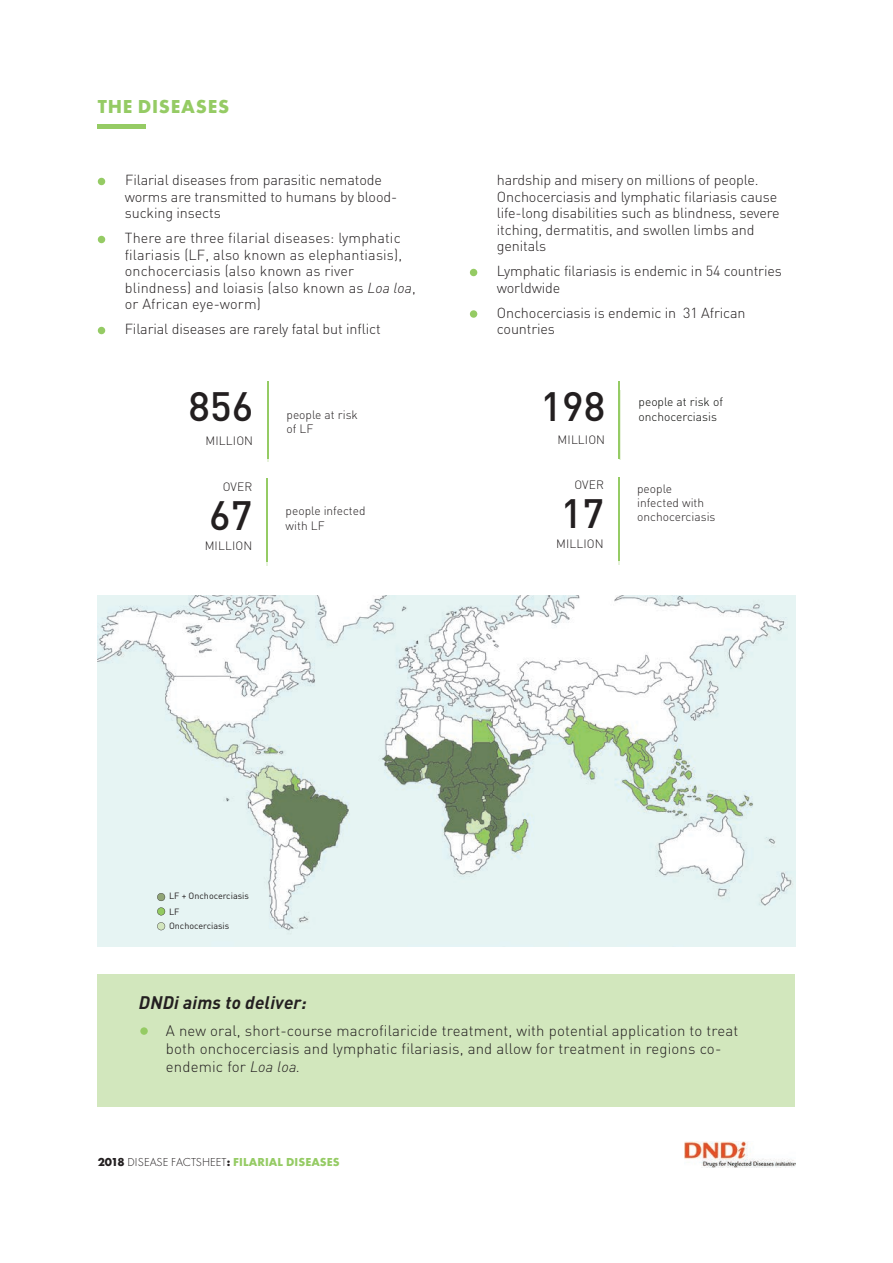
<style>
.page{position:relative;width:893px;height:1263px;background:#fff}
.page>*{position:absolute;margin:0;border:0;box-sizing:border-box;transform-origin:0 0}
.t1{font:500 40.5px "DINOT";color:#231f20}
.t2{font:700 19.5px "Futura PT";letter-spacing:.04em;color:#95cb64}
.t3{font:italic 700 18px "DINOT";letter-spacing:.01em;color:#231f20}
.t4{font:300 15px/18px "DINOT";letter-spacing:.01em;color:#231f20}
.t5{font:300 14.4px/16.5px "DINOT";letter-spacing:-.01em;color:#231f20}
.t6{font:300 14.4px/16.5px "DINOT";letter-spacing:.01em;color:#231f20}
.t7{font:300 12px/14.4px "DINOT";color:#231f20}
.t8{font:300 12px "Futura PT";letter-spacing:.01em;color:#231f20}
.t9{font:300 12px/14.4px "DINOT";color:#040503}
.t10{font:9px/14.9px "DINOT";color:#231f20}
.s1{font-style:italic}
.s2{font-weight:700}
.s3{font-weight:700;color:#95cb64}
</style>
<div class="page">
<img style="left:98px;top:595px;width:697px;height:351px">
<img style="left:684px;top:1141px;width:111px;height:27px">
<hr style="left:267px;top:393px;width:2px;height:69px;background:#e7f2dc">
<div style="left:98px;top:975px;width:697px;height:132px;background:#d2e7bd"></div>
<div style="left:98px;top:178px;width:7px;height:7px;background:#95cb64;border-radius:50%"></div>
<div style="left:98px;top:236px;width:7px;height:7px;background:#95cb64;border-radius:50%"></div>
<div style="left:98px;top:327px;width:7px;height:7px;background:#95cb64;border-radius:50%"></div>
<div style="left:470px;top:269px;width:7px;height:7px;background:#95cb64;border-radius:50%"></div>
<div style="left:470px;top:310px;width:7px;height:8px;background:#95cb64;border-radius:50%"></div>
<hr style="left:267px;top:382px;width:2px;height:77px;background:#95cb64">
<hr style="left:619px;top:391px;width:2px;height:69px;background:#e7f2dc">
<hr style="left:619px;top:382px;width:1px;height:77px;background:#95cb64">
<hr style="left:266px;top:497px;width:2px;height:69px;background:#e7f2dc">
<hr style="left:266px;top:479px;width:2px;height:83px;background:#95cb64">
<hr style="left:618px;top:495px;width:1px;height:69px;background:#e7f2dc">
<hr style="left:619px;top:477px;width:1px;height:84px;background:#95cb64">
<svg style="left:157px;top:893px;width:8px;height:8px"></svg>
<svg style="left:157px;top:907px;width:8px;height:8px"></svg>
<svg style="left:157px;top:922px;width:8px;height:8px"></svg>
<hr style="left:98px;top:125px;width:48px;height:4px;background:#95cb64">
<div style="left:140px;top:1027px;width:8px;height:8px;background:#95cb64;border-radius:50%"></div>
<h2 class="t2" style="left:98px;top:94px;width:133px">THE DISEASES</h2>
<p class="t5" style="left:125px;top:171px;width:274px">Filarial diseases from parasitic nematode worms are transmitted to humans by blood&shy;sucking insects</p>
<p class="t6" style="left:125px;top:229px;width:293px">There are three filarial diseases: lymphatic filariasis (LF, also known as elephantiasis), onchocerciasis (also known as river blindness) and loiasis (also known as <span class="s1">Loa loa</span>, or African eye-worm)</p>
<p class="t5" style="left:125px;top:320px;width:258px">Filarial diseases are rarely fatal but inflict</p>
<p class="t5" style="left:497px;top:171px;width:284px">hardship and misery on millions of people.<br>Onchocerciasis and lymphatic filariasis cause life-long disabilities such as blindness, severe itching, dermatitis, and swollen limbs and genitals</p>
<p class="t5" style="left:497px;top:262px;width:287px">Lymphatic filariasis is endemic in 54 countries worldwide</p>
<p class="t5" style="left:497px;top:304px;width:250px">Onchocerciasis is endemic in 31 African countries</p>
<h1 class="t1" style="left:189px;top:379px;width:66px">856</h1>
<p class="t7" style="left:287px;top:407px;width:73px">people at risk of LF</p>
<h1 class="t1" style="left:541px;top:378px;width:66px">198</h1>
<p class="t9" style="left:639px;top:394px;width:86px">people at risk of onchocerciasis</p>
<p class="t7" style="left:206px;top:432px;width:49px">MILLION</p>
<p class="t7" style="left:558px;top:432px;width:49px">MILLION</p>
<p class="t7" style="left:223px;top:479px;width:31px">OVER</p>
<h1 class="t1" style="left:209px;top:487px;width:45px">67</h1>
<p class="t7" style="left:286px;top:503px;width:81px">people infected with LF</p>
<p class="t7" style="left:574px;top:477px;width:31px">OVER</p>
<h1 class="t1" style="left:561px;top:486px;width:45px">17</h1>
<p class="t7" style="left:637px;top:481px;width:80px">people infected with onchocerciasis</p>
<p class="t7" style="left:205px;top:538px;width:49px">MILLION</p>
<p class="t7" style="left:556px;top:536px;width:49px">MILLION</p>
<p class="t10" style="left:169px;top:888px;width:81px">LF + Onchocerciasis<br>LF<br>Onchocerciasis</p>
<p class="t3" style="left:139px;top:991px;width:169px">DNDi aims to deliver:</p>
<p class="t4" style="left:166px;top:1021px;width:574px">A new oral, short-course macrofilaricide treatment, with potential application to treat both onchocerciasis and lymphatic filariasis, and allow for treatment in regions co&shy;endemic for <span class="s1">Loa loa.</span></p>
<p class="t8" style="left:98px;top:1155px;width:243px"><span class="s2">2018</span> DISEASE FACTSHEET<span class="s2">:</span> <span class="s3">FILARIAL DISEASES</span></p>
</div>
